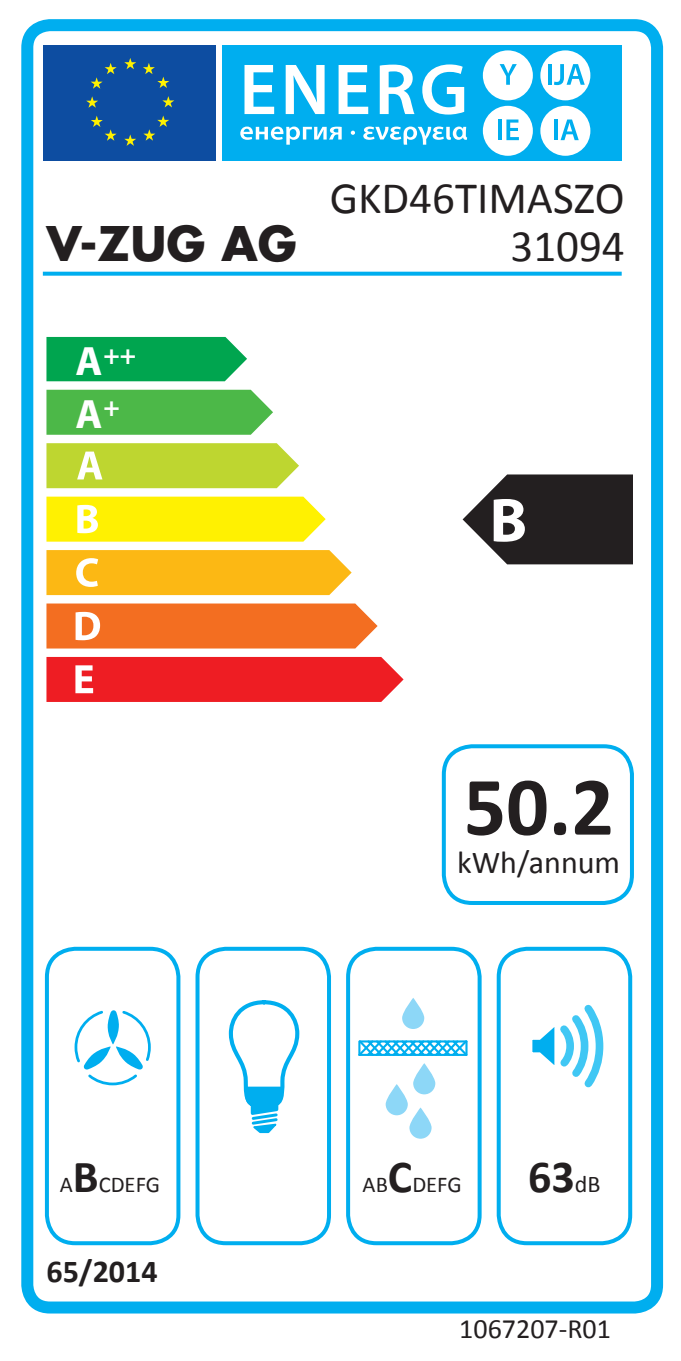
<style>
.page{position:relative;width:681px;height:1361px;background:#fff}
.page>*{position:absolute;margin:0;border:0;box-sizing:border-box;transform-origin:0 0}
.t1{font:700 84px "Calibri";color:#231f20}
.t2{font:700 46.4px "Futura";color:#231f20}
.t3{font:700 46px "Calibri";color:#231f20}
.t4{font:45.2px "Calibri";color:#231f20}
.t5{font:700 41.2px "Myriad Pro";color:#fff}
.t6{font:32px "Calibri";color:#231f20}
.t7{font:700 32px "Calibri";color:#231f20}
.t8{font:28px "Calibri";color:#231f20}
.t9{font:700 27.6px "Myriad Pro";color:#fff}
.t10{font:22.4px "Calibri";color:#231f20}
.s1{font-size:41.2px}
.s2{font-weight:700;font-size:46px}
.s3{font-weight:400;font-size:24px}
</style>
<div class="page">
<svg style="left:46px;top:390px;width:227px;height:45px;background:#55bb52"></svg>
<div style="left:46px;top:337px;width:201px;height:44px;background:#00a54f"></div>
<svg style="left:46px;top:443px;width:253px;height:45px;background:#c3d940"></svg>
<svg style="left:46px;top:497px;width:279px;height:45px;background:#fff215"></svg>
<svg style="left:46px;top:550px;width:305px;height:45px;background:#fcbc21"></svg>
<svg style="left:46px;top:603px;width:331px;height:45px;background:#f37831"></svg>
<div style="left:46px;top:657px;width:357px;height:45px;background:#ee1d23"></div>
<div style="left:21px;top:19px;width:641px;height:1294px;border:12px solid #00aeef;border-radius:23px"></div>
<div style="left:44px;top:45px;width:172px;height:115px;background:#0d4da1"></div>
<div style="left:222px;top:45px;width:399px;height:115px;background:#00aeef"></div>
<svg style="left:143px;top:63px;width:26px;height:25px"></svg>
<svg style="left:124px;top:58px;width:12px;height:11px"></svg>
<svg style="left:91px;top:63px;width:26px;height:26px"></svg>
<svg style="left:86px;top:96px;width:12px;height:12px"></svg>
<svg style="left:91px;top:116px;width:26px;height:25px"></svg>
<svg style="left:124px;top:134px;width:12px;height:12px"></svg>
<svg style="left:143px;top:115px;width:26px;height:26px"></svg>
<svg style="left:162px;top:96px;width:12px;height:11px"></svg>
<svg style="left:244px;top:65px;width:30px;height:49px"></svg>
<svg style="left:285px;top:65px;width:39px;height:49px"></svg>
<svg style="left:338px;top:65px;width:30px;height:49px"></svg>
<svg style="left:379px;top:65px;width:35px;height:49px"></svg>
<svg style="left:422px;top:64px;width:42px;height:51px"></svg>
<svg style="left:240px;top:127px;width:101px;height:18px"></svg>
<svg style="left:350px;top:131px;width:5px;height:4px"></svg>
<svg style="left:363px;top:127px;width:104px;height:18px"></svg>
<div style="left:482px;top:50px;width:50px;height:50px;background:#fff;border-radius:50%"></div>
<svg style="left:499px;top:64px;width:17px;height:21px"></svg>
<div style="left:540px;top:50px;width:50px;height:50px;background:#fff;border-radius:50%"></div>
<div style="left:482px;top:106px;width:50px;height:50px;background:#fff;border-radius:50%"></div>
<hr style="left:498px;top:119px;width:4px;height:21px;background:#00aeef">
<svg style="left:506px;top:119px;width:12px;height:21px"></svg>
<div style="left:540px;top:106px;width:50px;height:50px;background:#fff;border-radius:50%"></div>
<svg style="left:548px;top:64px;width:3px;height:21px"></svg>
<svg style="left:554px;top:64px;width:30px;height:21px"></svg>
<svg style="left:554px;top:119px;width:3px;height:21px"></svg>
<svg style="left:560px;top:119px;width:18px;height:21px"></svg>
<svg style="left:43px;top:272px;width:578px;height:4px;background:#14b4f0"></svg>
<div style="left:45px;top:947px;width:135px;height:298px;border:4px solid #00aeef;border-radius:28px"></div>
<div style="left:441px;top:744px;width:192px;height:161px;border:4px solid #00aeef;border-radius:28px"></div>
<div style="left:195px;top:947px;width:136px;height:298px;border:4px solid #00aeef;border-radius:28px"></div>
<div style="left:346px;top:947px;width:135px;height:298px;border:4px solid #00aeef;border-radius:28px"></div>
<div style="left:496px;top:947px;width:136px;height:298px;border:4px solid #00aeef;border-radius:28px"></div>
<svg style="left:532px;top:1004px;width:71px;height:84px"></svg>
<svg style="left:402px;top:998px;width:22px;height:31px"></svg>
<svg style="left:358px;top:1040px;width:110px;height:16px"></svg>
<svg style="left:385px;top:1084px;width:22px;height:31px"></svg>
<svg style="left:413px;top:1063px;width:22px;height:31px"></svg>
<svg style="left:409px;top:1107px;width:22px;height:31px"></svg>
<svg style="left:74px;top:1010px;width:77px;height:75px"></svg>
<svg style="left:228px;top:1000px;width:72px;height:134px"></svg>
<svg style="left:462px;top:474px;width:170px;height:90px"></svg>
<p class="t4" style="left:329px;top:170px;width:296px">GKD46TIMASZO</p>
<p class="t2" style="left:46px;top:211px;width:252px">V-ZUG AG</p>
<p class="t4" style="left:510px;top:217px;width:116px">31094</p>
<p class="t9" style="left:76px;top:336px;width:62px"><span class="s1">A</span>++</p>
<p class="t5" style="left:76px;top:387px;width:46px">A<sup>+</sup></p>
<p class="t10" style="left:60px;top:1171px;width:102px">A<span class="s2">B</span>CDEFG</p>
<p class="t7" style="left:46px;top:1251px;width:113px">65/2014</p>
<h1 class="t1" style="left:463px;top:753px;width:152px">50.2</h1>
<p class="t6" style="left:457px;top:842px;width:164px">kWh/annum</p>
<p class="t10" style="left:362px;top:1171px;width:101px">AB<span class="s2">C</span>DEFG</p>
<p class="t3" style="left:528px;top:1147px;width:74px">63<span class="s3">dB</span></p>
<p class="t8" style="left:459px;top:1311px;width:153px">1067207-R01</p>
</div>
